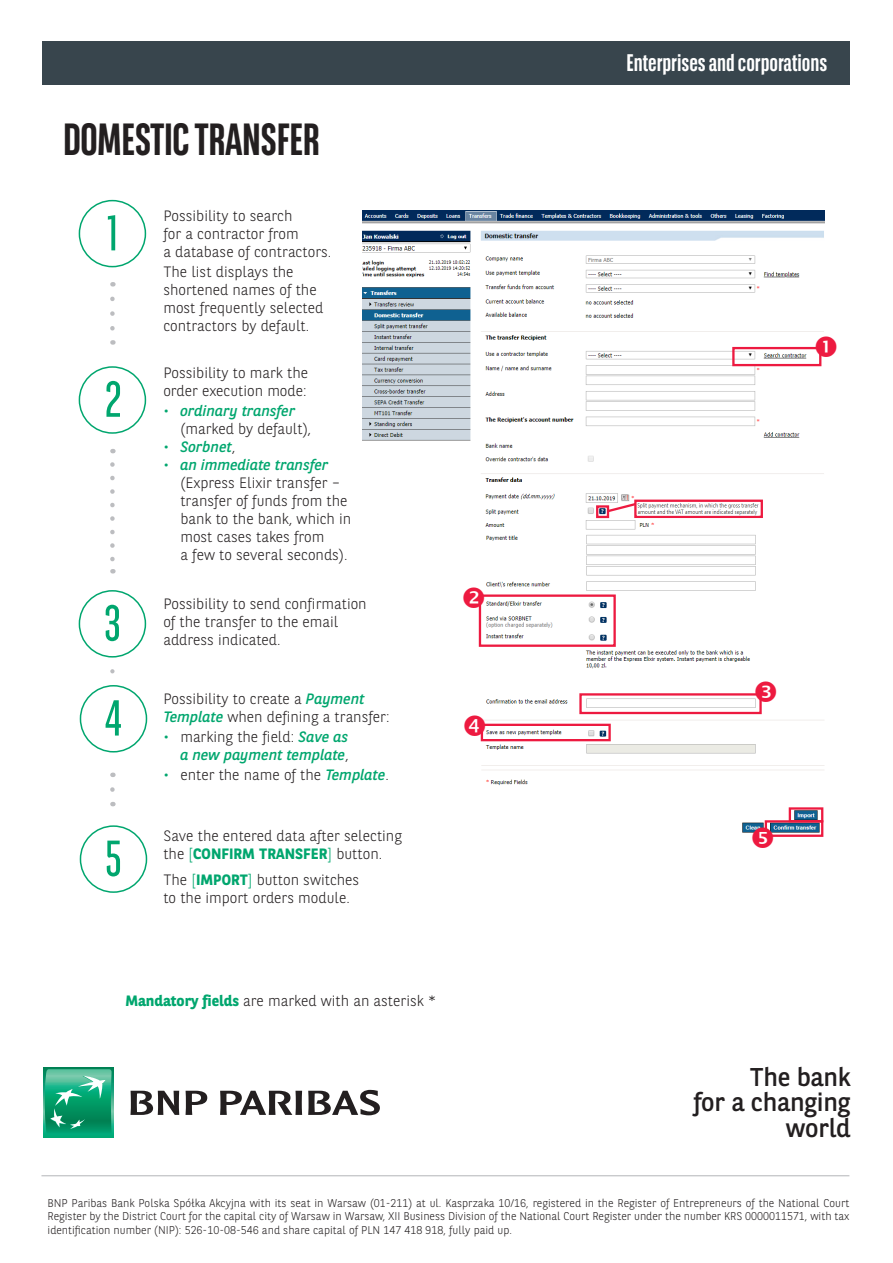
<style>
.page{position:relative;width:893px;height:1263px;background:#fff}
.page>*{position:absolute;margin:0;border:0;box-sizing:border-box;transform-origin:0 0}
.t1{font:50.4px "BNPP Sans Condensed";color:#00a66e}
.t2{font:700 45px "BNPP Sans Condensed";letter-spacing:-.01em;color:#231f20}
.t3{font:25.65px/25.7px "BNPP Sans";letter-spacing:-.01em;color:#231f20;text-align:right}
.t4{font:700 24px "BNPP Sans Condensed";color:#fff}
.t5{font:300 15px/18px "BNPP Sans";color:#231f20}
.t6{font:italic 15px/18px "BNPP Sans";color:#00a66e;text-align:right}
.t7{font:300 11.25px/13.5px "BNPP Sans";color:#231f20;text-align:justify}
.s1{color:#00a66e}
.s2{font-weight:400;font-style:italic;color:#00a66e}
.s3{font-weight:300;font-style:normal}
.s4{font-weight:300;font-style:normal;color:#231f20}
.s5{font-weight:700;color:#00a66e}
</style>
<div class="page">
<img style="left:363px;top:211px;width:461px;height:626px">
<div style="left:732px;top:347px;width:89px;height:19px;border:2px solid #ed1a40"></div>
<div style="left:579px;top:693px;width:183px;height:21px;border:2px solid #ed1a40"></div>
<div style="left:481px;top:724px;width:130px;height:17px;border:2px solid #ed1a40"></div>
<div style="left:765px;top:820px;width:58px;height:17px;border:2px solid #ed1a40"></div>
<div style="left:789px;top:807px;width:34px;height:15px;border:2px solid #ed1a40"></div>
<div style="left:479px;top:594px;width:137px;height:53px;border:2px solid #ed1a40"></div>
<svg style="left:595px;top:498px;width:169px;height:21px"></svg>
<svg style="left:43px;top:1068px;width:70px;height:69px"></svg>
<svg style="left:45px;top:1069px;width:67px;height:66px"></svg>
<svg style="left:130px;top:1091px;width:49px;height:24px"></svg>
<svg style="left:186px;top:1091px;width:21px;height:24px"></svg>
<svg style="left:220px;top:1091px;width:82px;height:24px"></svg>
<svg style="left:308px;top:1090px;width:72px;height:25px"></svg>
<hr style="left:41px;top:1175px;width:808px;height:1px;background:#bcbdc0">
<svg style="left:79px;top:200px;width:67px;height:67px"></svg>
<svg style="left:79px;top:590px;width:67px;height:67px"></svg>
<svg style="left:79px;top:366px;width:67px;height:68px"></svg>
<svg style="left:110px;top:299px;width:5px;height:46px"></svg>
<svg style="left:110px;top:464px;width:5px;height:109px"></svg>
<svg style="left:110px;top:789px;width:5px;height:17px"></svg>
<div style="left:43px;top:41px;width:807px;height:44px;background:#38454d"></div>
<svg style="left:80px;top:685px;width:67px;height:67px"></svg>
<svg style="left:80px;top:825px;width:67px;height:68px"></svg>
<svg style="left:110px;top:669px;width:5px;height:4px"></svg>
<img style="left:637px;top:503px;width:122px;height:5px">
<img style="left:637px;top:508px;width:122px;height:7px">
<svg style="left:463px;top:587px;width:21px;height:21px"></svg>
<svg style="left:816px;top:336px;width:8px;height:21px"></svg>
<svg style="left:756px;top:681px;width:20px;height:20px"></svg>
<svg style="left:465px;top:715px;width:20px;height:21px"></svg>
<svg style="left:752px;top:827px;width:21px;height:10px"></svg>
<p class="t2" style="left:63px;top:113px;width:258px">DOMESTIC TRANSFER</p>
<p class="t1" style="left:107px;top:201px;width:12px">1</p>
<p class="t1" style="left:105px;top:368px;width:19px">2</p>
<p class="t1" style="left:104px;top:592px;width:18px">3</p>
<p class="t1" style="left:105px;top:686px;width:18px">4</p>
<p class="t1" style="left:105px;top:827px;width:18px">5</p>
<p class="t5" style="left:163px;top:206px;width:169px">Possibility to search<br>for a contractor from<br>a database of contractors.</p>
<p class="t5" style="left:163px;top:262px;width:161px">The list displays the shortened names of the most frequently selected contractors by default.</p>
<p class="t5" style="left:163px;top:363px;width:146px">Possibility to mark the order execution mode:</p>
<p class="t5" style="left:180px;top:401px;width:132px;text-indent:-17px"><span class="s1">•</span> <span class="s2">ordinary transfer </span>(marked by default),</p>
<p class="t6" style="left:163px;top:437px;width:74px"><span class="s3">•</span> Sorbnet<span class="s4">,</span></p>
<p class="t5" style="left:180px;top:455px;width:172px;text-indent:-17px"><span class="s1">•</span> <span class="s2">an immediate transfer </span>(Express Elixir transfer – transfer of funds from the bank to the bank, which in most cases takes from<br>a few to several seconds).</p>
<p class="t5" style="left:163px;top:594px;width:205px">Possibility to send confirmation of the transfer to the email address indicated.</p>
<p class="t5" style="left:163px;top:689px;width:228px">Possibility to create a <span class="s2">Payment<br>Template</span> when defining a transfer:</p>
<p class="t6" style="left:163px;top:727px;width:187px"><span class="s3">•</span> <span class="s4">marking the field:</span> Save as a new payment template<span class="s4">,</span></p>
<p class="t5" style="left:163px;top:765px;width:227px"><span class="s1">•</span> enter the name of the <span class="s2">Template</span>.</p>
<p class="t5" style="left:163px;top:826px;width:240px">Save the entered data after selecting the <span class="s1">[</span><span class="s5">CONFIRM TRANSFER</span><span class="s1">]</span> button.</p>
<p class="t5" style="left:163px;top:870px;width:197px">The <span class="s1">[</span><span class="s5">IMPORT</span><span class="s1">]</span> button switches to the import orders module.</p>
<p class="t5" style="left:125px;top:991px;width:312px"><span class="s5">Mandatory fields</span> are marked with an asterisk *</p>
<p class="t4" style="left:626px;top:48px;width:202px">Enterprises and corporations</p>
<p class="t3" style="left:693px;top:1063px;width:159px">The bank<br>for a changing world</p>
<p class="t7" style="left:48px;top:1195px;width:803px">BNP Paribas Bank Polska Spółka Akcyjna with its seat in Warsaw (01-211) at ul. Kasprzaka 10/16, registered in the Register of Entrepreneurs of the National Court Register by the District Court for the capital city of Warsaw in Warsaw, XII Business Division of the National Court Register under the number KRS 0000011571, with tax identification number (NIP): 526-10-08-546 and share capital of PLN 147 418 918, fully paid up.</p>
</div>
